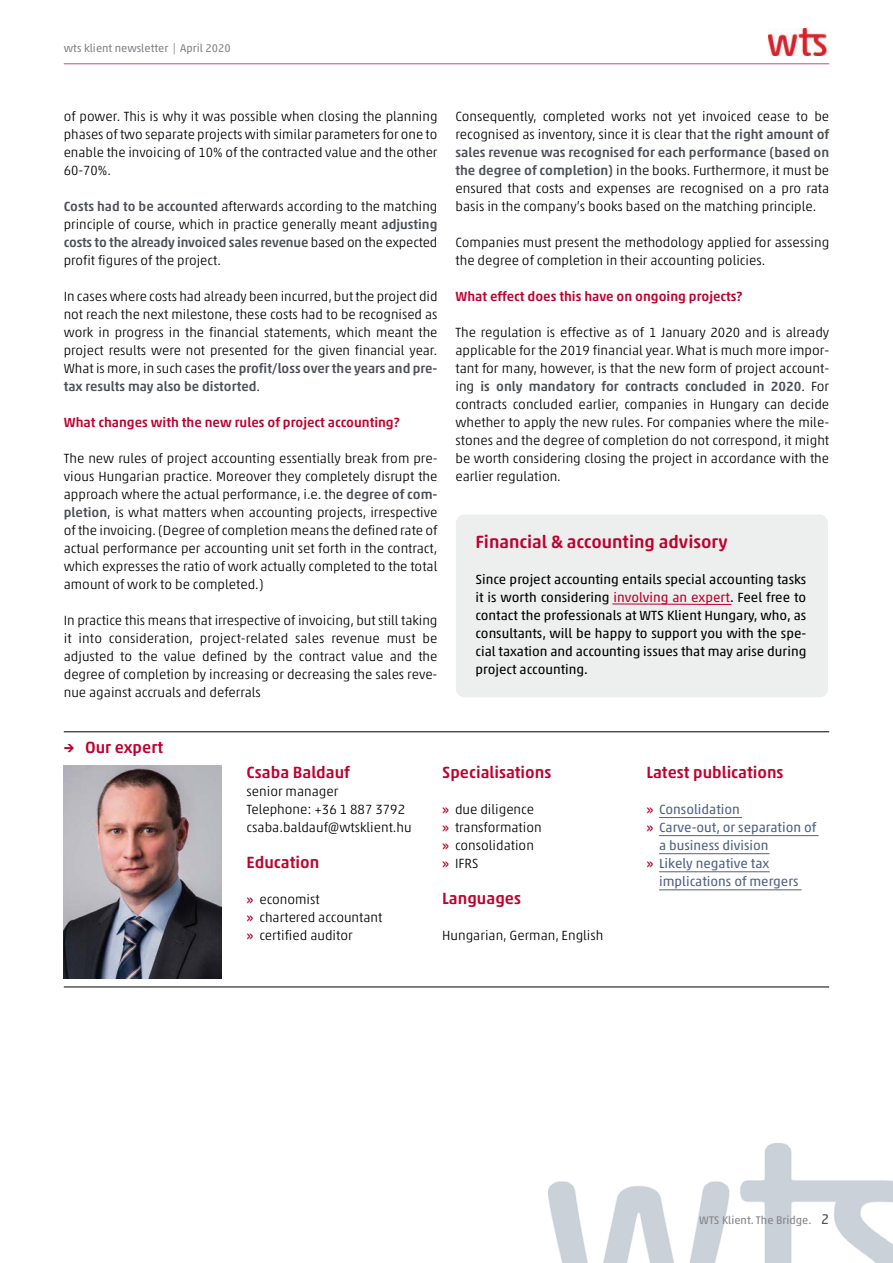
<style>
.page{position:relative;width:893px;height:1263px;background:#fff}
.page>*{position:absolute;margin:0;border:0;box-sizing:border-box;transform-origin:0 0}
.t1{font:500 18px "Akko Rounded Pro";color:#bf002d}
.t2{font:500 16.5px "Akko Pro";color:#bf002d}
.t3{font:300 13.5px/18px "Akko Pro";color:#000;text-align:justify}
.t4{font:13.5px/18px "Akko Pro";color:#000;text-align:justify}
.t5{font:13.5px "Akko Pro";color:#526185}
.t6{font:500 13.5px "Akko Pro";color:#bf002d}
.t7{font:11.25px "Akko Pro";color:#83858a}
.s1{font-weight:500;color:#4e5157}
.s2{color:#bf002d}
.s3{font-weight:500;color:#bf002d}
.s4{font-size:14.25px;color:#4e5157}
</style>
<div class="page">
<hr style="left:64px;top:64px;width:765px;height:1px;background:#d24d6c">
<img style="left:769px;top:29px;width:59px;height:27px">
<div style="left:456px;top:514px;width:372px;height:183px;background:#edeeee;border-radius:9px"></div>
<svg style="left:612px;top:603px;width:120px;height:2px"></svg>
<hr style="left:64px;top:731px;width:765px;height:1px;background:#000">
<hr style="left:64px;top:986px;width:765px;height:1px;background:#000">
<img style="left:64px;top:766px;width:157px;height:212px">
<hr style="left:659px;top:817px;width:83px;height:1px;background:#526185">
<hr style="left:659px;top:835px;width:160px;height:1px;background:#526185">
<hr style="left:659px;top:853px;width:111px;height:1px;background:#526185">
<hr style="left:659px;top:871px;width:111px;height:1px;background:#526185">
<hr style="left:659px;top:889px;width:142px;height:1px;background:#526185">
<img style="left:549px;top:1144px;width:344px;height:119px">
<p class="t7" style="left:64px;top:45px;width:169px">wts klient newsletter | April 2020</p>
<p class="t3" style="left:64px;top:109px;width:375px">of power. This is why it was possible when closing the planning phases of two separate projects with similar parameters for one to enable the invoicing of 10% of the contracted value and the other 60-70%.</p>
<p class="t3" style="left:64px;top:199px;width:375px"><span class="s1">Costs had to be accounted</span> afterwards according to the matching principle of course, which in practice generally meant <span class="s1">adjusting costs to the already invoiced sales revenue</span> based on the expected profit figures of the project.</p>
<p class="t3" style="left:64px;top:289px;width:375px">In cases where costs had already been incurred, but the project did not reach the next milestone, these costs had to be recognised as work in progress in the financial statements, which meant the project results were not presented for the given financial year.<br>What is more, in such cases the <span class="s1">profit/loss over the years and pre&shy;tax results may also be distorted</span>.</p>
<p class="t6" style="left:64px;top:418px;width:337px">What changes with the new rules of project accounting?</p>
<p class="t3" style="left:64px;top:451px;width:375px">The new rules of project accounting essentially break from pre&shy;vious Hungarian practice. Moreover they completely disrupt the approach where the actual performance, i.e. the <span class="s1">degree of com&shy;pletion</span>, is what matters when accounting projects, irrespective of the invoicing. (Degree of completion means the defined rate of actual performance per accounting unit set forth in the contract, which expresses the ratio of work actually completed to the total amount of work to be completed.)</p>
<p class="t3" style="left:64px;top:613px;width:375px">In practice this means that irrespective of invoicing, but still taking it into consideration, project-related sales revenue must be adjusted to the value defined by the contract value and the degree of completion by increasing or decreasing the sales reve&shy;nue against accruals and deferrals</p>
<p class="t2" style="left:64px;top:741px;width:101px">→ Our expert</p>
<p class="t3" style="left:455px;top:109px;width:375px">Consequently, completed works not yet invoiced cease to be recognised as inventory, since it is clear that <span class="s1">the right amount of sales revenue was recognised for each performance (based on the degree of completion)</span> in the books. Furthermore, it must be ensured that costs and expenses are recognised on a pro rata basis in the company’s books based on the matching principle.</p>
<p class="t3" style="left:455px;top:235px;width:375px">Companies must present the methodology applied for assessing the degree of completion in their accounting policies.</p>
<p class="t6" style="left:455px;top:292px;width:288px">What effect does this have on ongoing projects?</p>
<p class="t3" style="left:455px;top:325px;width:375px">The regulation is effective as of 1 January 2020 and is already applicable for the 2019 financial year. What is much more impor&shy;tant for many, however, is that the new form of project account&shy;ing <span class="s1">is only mandatory for contracts concluded in 2020</span>. For contracts concluded earlier, companies in Hungary can decide whether to apply the new rules. For companies where the mile&shy;stones and the degree of completion do not correspond, it might be worth considering closing the project in accordance with the earlier regulation.</p>
<h1 class="t1" style="left:475px;top:535px;width:254px">Financial &amp; accounting advisory</h1>
<p class="t4" style="left:475px;top:571px;width:332px">Since project accounting entails special accounting tasks it is worth considering <span class="s2">involving an expert</span>. Feel free to contact the professionals at WTS Klient Hungary, who, as consultants, will be happy to support you with the spe&shy;cial taxation and accounting issues that may arise during project accounting.</p>
<p class="t2" style="left:247px;top:767px;width:105px">Csaba Baldauf</p>
<p class="t3" style="left:247px;top:784px;width:167px;text-align:left">senior manager<br>Telephone: +36 1 887 3792 csaba.baldauf@wtsklient.hu</p>
<p class="t2" style="left:247px;top:857px;width:74px">Education</p>
<p class="t3" style="left:247px;top:892px;width:137px;text-align:left"><span class="s3">»</span> economist<br><span class="s3">»</span> chartered accountant <span class="s3">»</span> certified auditor</p>
<p class="t2" style="left:442px;top:767px;width:111px">Specialisations</p>
<p class="t3" style="left:442px;top:802px;width:101px;text-align:left"><span class="s3">»</span> due diligence <span class="s3">»</span> transformation <span class="s3">»</span> consolidation <span class="s3">»</span> IFRS</p>
<p class="t2" style="left:442px;top:893px;width:80px">Languages</p>
<p class="t3" style="left:442px;top:928px;width:163px">Hungarian, German, English</p>
<p class="t2" style="left:646px;top:767px;width:139px">Latest publications</p>
<p class="t5" style="left:646px;top:805px;width:95px"><span class="s3">»</span> Consolidation</p>
<p class="t5" style="left:646px;top:823px;width:171px"><span class="s3">»</span> Carve-out, or separation of</p>
<p class="t5" style="left:659px;top:841px;width:111px">a business division</p>
<p class="t5" style="left:646px;top:859px;width:124px"><span class="s3">»</span> Likely negative tax</p>
<p class="t5" style="left:659px;top:877px;width:141px">implications of mergers</p>
<p class="t7" style="left:699px;top:1216px;width:131px">WTS Klient. The Bridge. <span class="s4">2</span></p>
</div>
